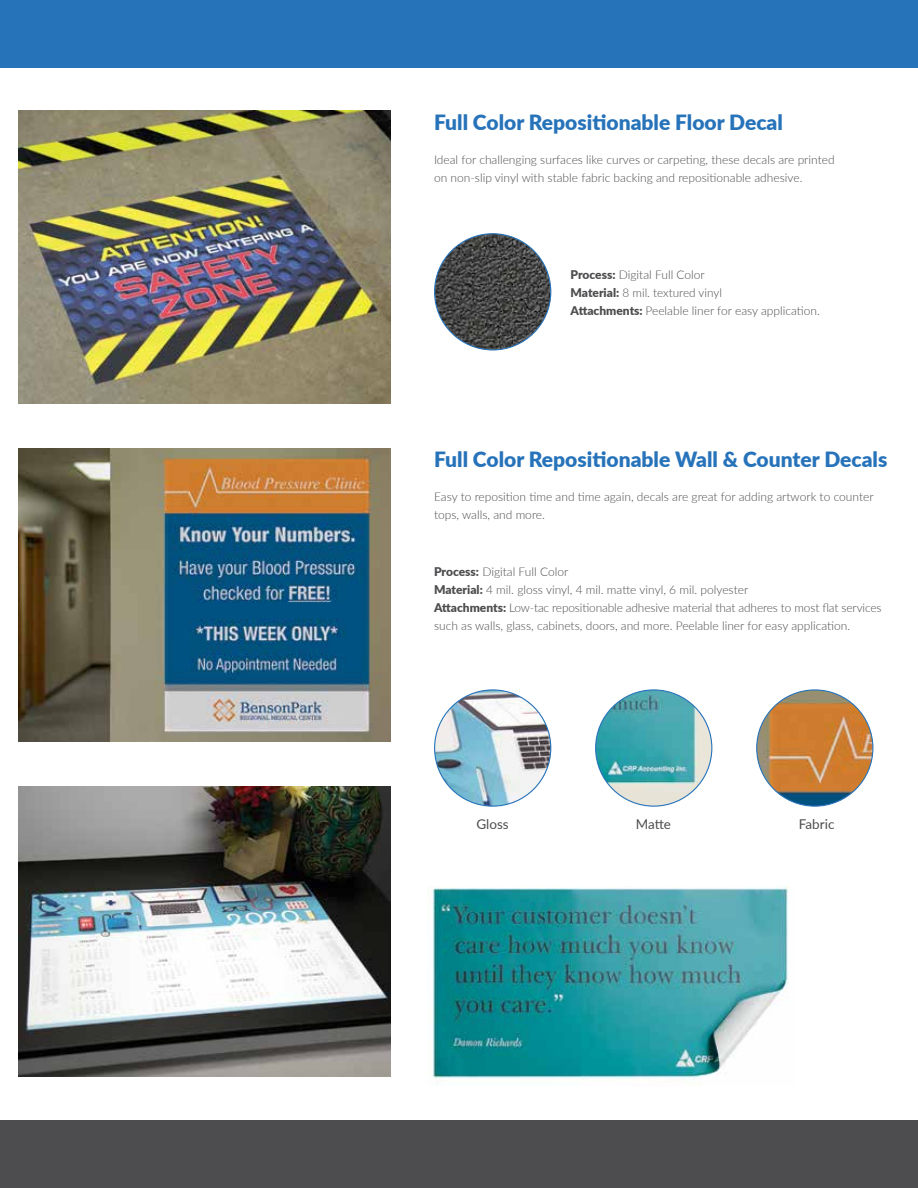
<style>
.page{position:relative;width:918px;height:1188px;background:#fff}
.page>*{position:absolute;margin:0;border:0;box-sizing:border-box;transform-origin:0 0}
.t1{font:900 21px "Lato";color:#2773ba}
.t2{font:13.5px "Lato";color:#4d4d4f}
.t3{font:300 12px/18px "Lato";color:#4d4d4f}
.s1{font-weight:900}
</style>
<div class="page">
<img style="left:19px;top:111px;width:371px;height:292px">
<img style="left:435px;top:234px;width:116px;height:116px;border-radius:58px">
<img style="left:19px;top:786px;width:371px;height:291px">
<img style="left:431px;top:887px;width:357px;height:197px">
<img style="left:19px;top:448px;width:371px;height:294px">
<div style="left:0;top:1120px;width:918px;height:68px;background:#4d4d4f"></div>
<div style="left:0;top:0;width:918px;height:67px;background:#2773ba"></div>
<img style="left:757px;top:690px;width:116px;height:116px;border-radius:58px">
<img style="left:435px;top:690px;width:116px;height:116px;border-radius:58px">
<img style="left:596px;top:690px;width:116px;height:116px;border-radius:58px">
<h1 class="t1" style="left:434px;top:107px;width:350px">Full Color Repositionable Floor Decal</h1>
<p class="t3" style="left:434px;top:151px;width:402px">Ideal for challenging surfaces like curves or carpeting, these decals are printed on non-slip vinyl with stable fabric backing and repositionable adhesive.</p>
<p class="t3" style="left:571px;top:265px;width:251px"><span class="s1">Process:</span> Digital Full Color<br><span class="s1">Material:</span> 8 mil. textured vinyl<br><span class="s1">Attachments:</span> Peelable liner for easy application.</p>
<h1 class="t1" style="left:434px;top:443px;width:455px">Full Color Repositionable Wall &amp; Counter Decals</h1>
<p class="t3" style="left:434px;top:487px;width:441px">Easy to reposition time and time again, decals are great for adding artwork to counter tops, walls, and more.</p>
<p class="t3" style="left:434px;top:562px;width:449px"><span class="s1">Process:</span> Digital Full Color<br><span class="s1">Material:</span> 4 mil. gloss vinyl, 4 mil. matte vinyl, 6 mil. polyester<br><span class="s1">Attachments:</span> Low-tac repositionable adhesive material that adheres to most flat services such as walls, glass, cabinets, doors, and more. Peelable liner for easy application.</p>
<p class="t2" style="left:476px;top:815px;width:34px">Gloss</p>
<p class="t2" style="left:636px;top:815px;width:37px">Matte</p>
<p class="t2" style="left:799px;top:815px;width:37px">Fabric</p>
</div>
